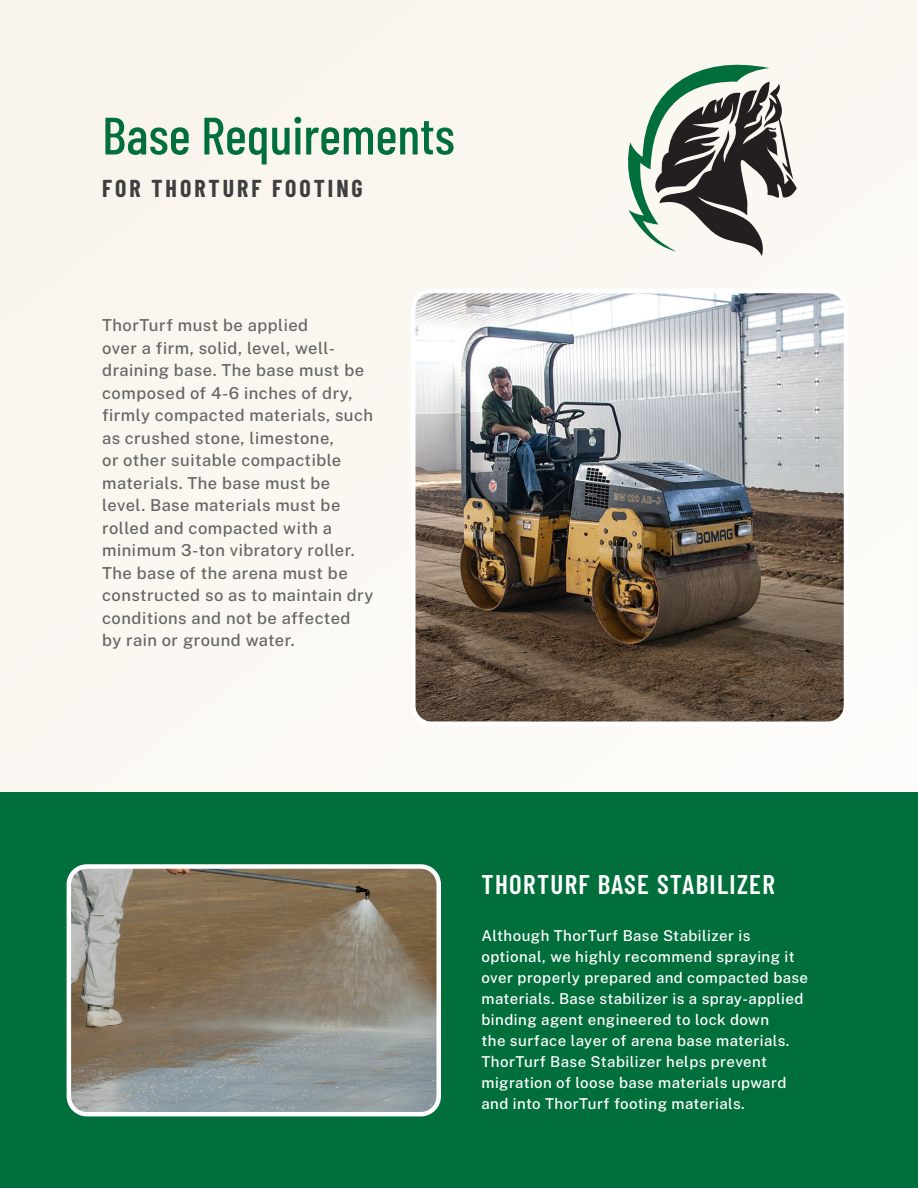
<style>
.page{position:relative;width:918px;height:1188px;background:#fff}
.page>*{position:absolute;margin:0;border:0;box-sizing:border-box;transform-origin:0 0}
.t1{font:500 52.5px "Barlow Condensed";color:#006f3c}
.t2{font:600 27px "Barlow Condensed";letter-spacing:.05em;color:#fff}
.t3{font:700 23.85px "Barlow Condensed";letter-spacing:.125em;color:#3e3e3f}
.t4{font:500 16.5px/22.5px "Public Sans";letter-spacing:.03em;color:#656666}
.t5{font:500 15px/21px "Public Sans";letter-spacing:.03em;color:#fff}
</style>
<div class="page">
<div style="left:0;top:0;width:918px;height:792px;background:#f9f4eb"></div>
<div style="left:0;top:792px;width:918px;height:396px;background:#006f3c"></div>
<img style="left:416px;top:294px;width:430px;height:430px">
<div style="left:411px;top:289px;width:437px;height:437px;border:4px solid #fff;border-radius:18px"></div>
<img style="left:72px;top:869px;width:364px;height:245px">
<div style="left:67px;top:864px;width:374px;height:252px;border:4px solid #fff;border-radius:18px"></div>
<svg style="left:628px;top:65px;width:169px;height:191px"></svg>
<p class="t1" style="left:102px;top:98px;width:354px">Base Requirements</p>
<p class="t3" style="left:102px;top:171px;width:262px">FOR THORTURF FOOTING</p>
<p class="t4" style="left:102px;top:314px;width:273px">ThorTurf must be applied<br>over a firm, solid, level, well&shy;draining base. The base must be composed of 4-6 inches of dry, firmly compacted materials, such as crushed stone, limestone,<br>or other suitable compactible materials. The base must be level. Base materials must be rolled and compacted with a minimum 3-ton vibratory roller.<br>The base of the arena must be constructed so as to maintain dry conditions and not be affected by rain or ground water.</p>
<p class="t2" style="left:482px;top:865px;width:295px">THORTURF BASE STABILIZER</p>
<p class="t5" style="left:482px;top:924px;width:328px">Although ThorTurf Base Stabilizer is optional, we highly recommend spraying it over properly prepared and compacted base materials. Base stabilizer is a spray-applied binding agent engineered to lock down<br>the surface layer of arena base materials.<br>ThorTurf Base Stabilizer helps prevent migration of loose base materials upward and into ThorTurf footing materials.</p>
</div>
